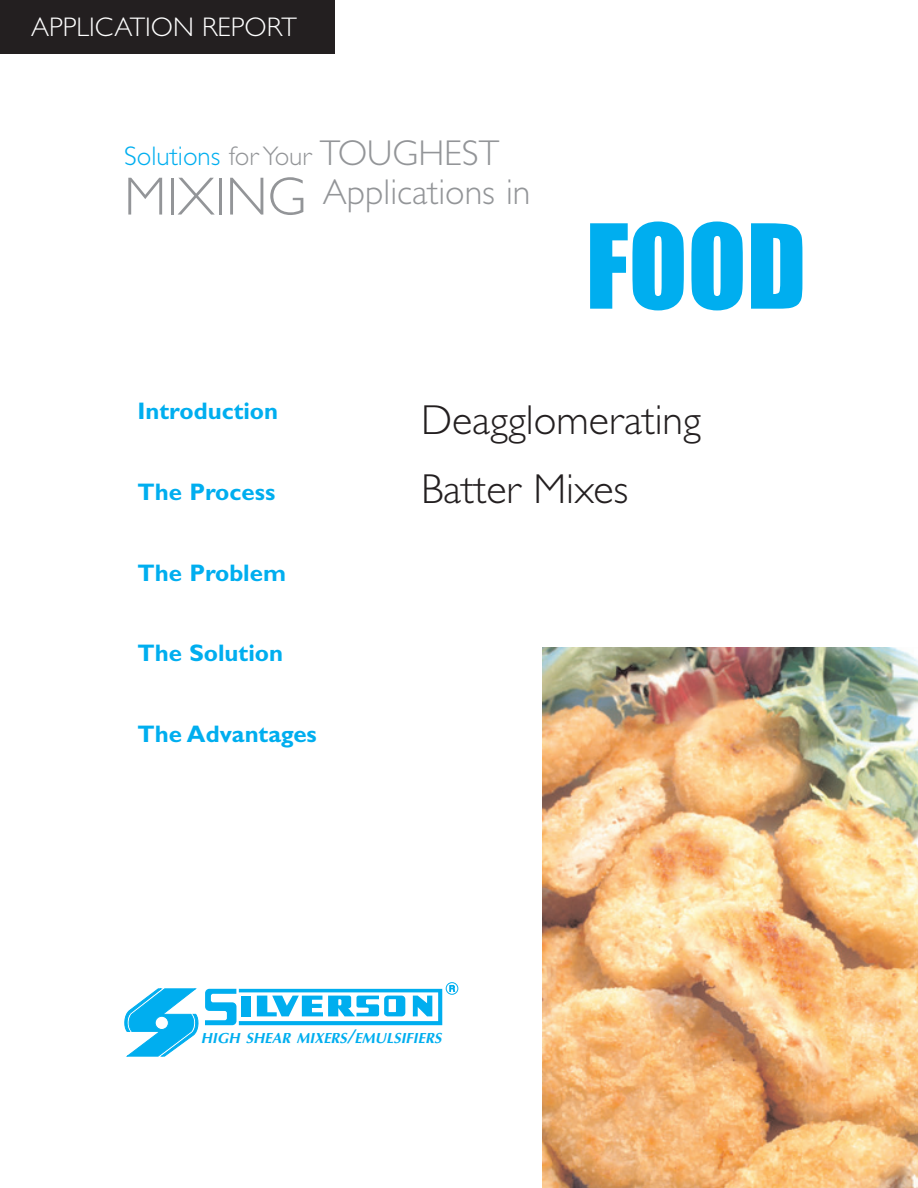
<style>
.page{position:relative;width:918px;height:1188px;background:#fff}
.page>*{position:absolute;margin:0;border:0;box-sizing:border-box;transform-origin:0 0}
.t1{font:108px "Impact";color:#00aeef}
.t2{font:300 42px/69px "Gill Sans";color:#231f20}
.t3{font:300 36px "Gill Sans";color:#939598}
.t4{font:300 27px "Gill Sans";color:#00aeef}
.t5{font:300 27px "Gill Sans";color:#fff}
.t6{font:700 24px "Gill Sans";color:#00aeef}
.t7{font:italic 700 14.7px "Optima";color:#00aeef}
.s1{color:#939598}
.s2{font-size:36px;color:#939598}
.s3{font-size:54px}
.s4{font-size:19.5px}
</style>
<div class="page">
<img style="left:543px;top:648px;width:375px;height:540px">
<div style="left:0;top:0;width:334px;height:54px;background:#231f20"></div>
<svg style="left:124px;top:988px;width:75px;height:69px"></svg>
<div style="left:155px;top:1016px;width:14px;height:14px;background:#fff;border:1px solid #00aeef;border-radius:50%"></div>
<svg style="left:205px;top:989px;width:237px;height:36px"></svg>
<div style="left:446px;top:982px;width:12px;height:13px;border:1px solid #00aeef;border-radius:50%"></div>
<svg style="left:449px;top:985px;width:6px;height:7px"></svg>
<p class="t5" style="left:31px;top:17px;width:267px">APPLICATION REPORT</p>
<p class="t4" style="left:124px;top:147px;width:377px">Solutions <span class="s1">for Your</span> <span class="s2">TOUGHEST</span></p>
<h3 class="t3" style="left:124px;top:180px;width:408px"><span class="s3">MIXING</span> Applications in</h3>
<h1 class="t1" style="left:586px;top:200px;width:222px">FOOD</h1>
<p class="t6" style="left:138px;top:403px;width:142px">Introduction</p>
<p class="t6" style="left:138px;top:484px;width:139px">The Process</p>
<p class="t6" style="left:138px;top:564px;width:150px">The Problem</p>
<p class="t6" style="left:138px;top:645px;width:147px">The Solution</p>
<p class="t6" style="left:138px;top:726px;width:181px">The Advantages</p>
<h2 class="t2" style="left:421px;top:390px;width:282px">Deagglomerating<br>Batter Mixes</h2>
<p class="t7" style="left:201px;top:1032px;width:242px">HIGH SHEAR MIXERS<span class="s4">/</span>EMULSIFIERS</p>
</div>
